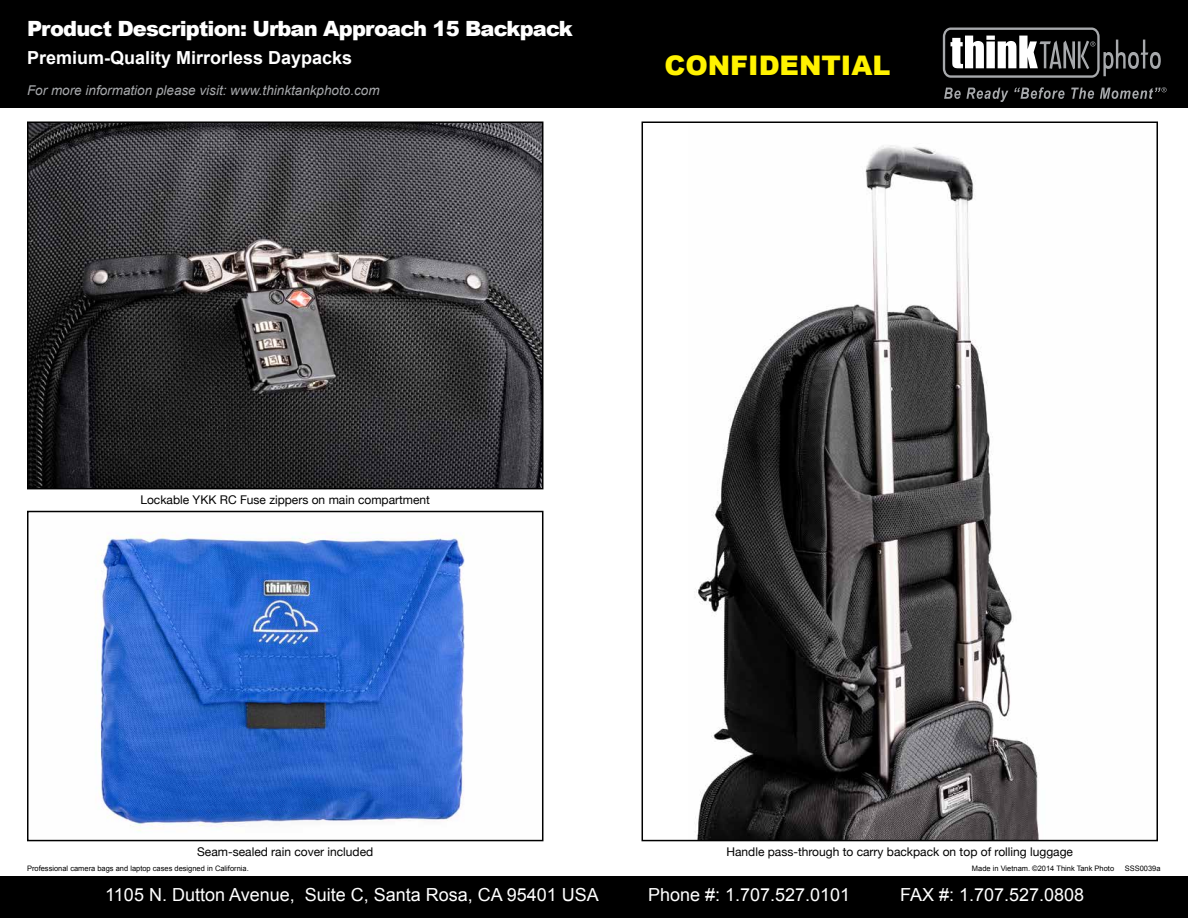
<style>
.page{position:relative;width:1188px;height:918px;background:#fff}
.page>*{position:absolute;margin:0;border:0;box-sizing:border-box;transform-origin:0 0}
.t1{font:900 27px "Arial";color:#fff200}
.t2{font:900 21px "Arial";letter-spacing:-.04em;color:#fff}
.t3{font:18px "Arial";color:#fff}
.t4{font:700 18px "Arial";color:#fff}
.t5{font:italic 13.5px "Arial";color:#a7a9ac}
.t6{font:12px "Helvetica Neue";color:#000}
.t7{font:7.5px "Arial";color:#000}
</style>
<div class="page">
<img style="left:30px;top:125px;width:510px;height:361px">
<div style="left:27px;top:122px;width:516px;height:367px;border:2px solid #000"></div>
<img style="left:97px;top:532px;width:368px;height:299px">
<div style="left:27px;top:511px;width:516px;height:330px;border:2px solid #000"></div>
<img style="left:695px;top:145px;width:344px;height:693px">
<div style="left:0;top:0;width:1188px;height:108px;background:#000"></div>
<svg style="left:944px;top:88px;width:64px;height:14px"></svg>
<svg style="left:1014px;top:87px;width:51px;height:12px"></svg>
<svg style="left:1071px;top:88px;width:23px;height:11px"></svg>
<svg style="left:943px;top:28px;width:218px;height:50px"></svg>
<svg style="left:1100px;top:87px;width:67px;height:12px"></svg>
<div style="left:0;top:876px;width:1188px;height:42px;background:#000"></div>
<h2 class="t2" style="left:27px;top:13px;width:547px">Product Description: Urban Approach 15 Backpack</h2>
<h3 class="t4" style="left:27px;top:46px;width:327px">Premium-Quality Mirrorless Daypacks</h3>
<p class="t5" style="left:27px;top:81px;width:354px">For more information please visit: www.thinktankphoto.com</p>
<h1 class="t1" style="left:664px;top:45px;width:227px">CONFIDENTIAL</h1>
<p class="t6" style="left:140px;top:491px;width:291px">Lockable YKK RC Fuse zippers on main compartment</p>
<p class="t6" style="left:197px;top:843px;width:178px">Seam-sealed rain cover included</p>
<p class="t6" style="left:726px;top:843px;width:348px">Handle pass-through to carry backpack on top of rolling luggage</p>
<h3 class="t3" style="left:105px;top:883px;width:495px">1105 N. Dutton Avenue, Suite C, Santa Rosa, CA 95401 USA</h3>
<h3 class="t3" style="left:648px;top:883px;width:204px">Phone #: 1.707.527.0101</h3>
<h3 class="t3" style="left:900px;top:883px;width:186px">FAX #: 1.707.527.0808</h3>
<p class="t7" style="left:27px;top:863px;width:223px">Professional camera bags and laptop cases designed in California.</p>
<p class="t7" style="left:972px;top:863px;width:144px">Made in Vietnam. ©2014 Think Tank Photo</p>
<p class="t7" style="left:1125px;top:863px;width:37px">SSS0039a</p>
</div>
